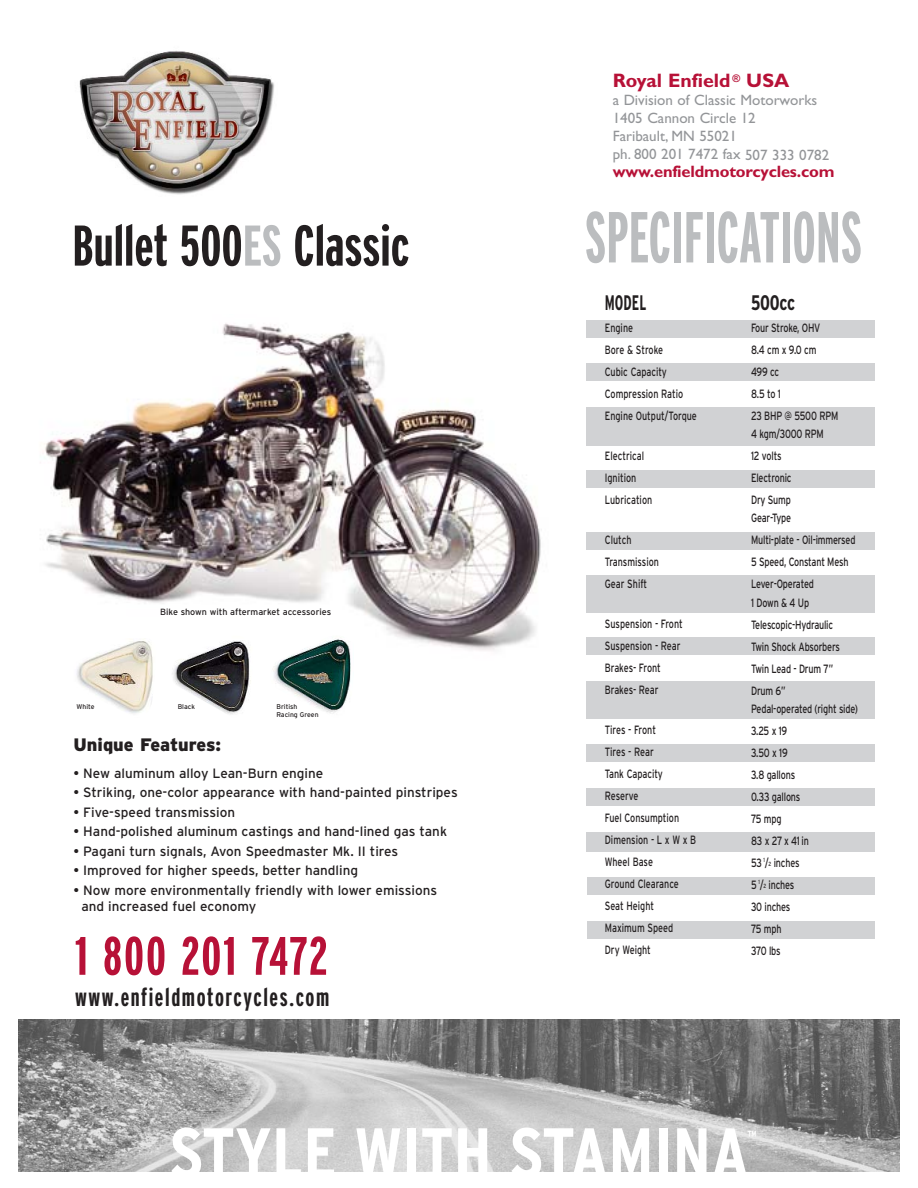
<style>
.page{position:relative;width:918px;height:1188px;background:#fff}
.page>*{position:absolute;margin:0;border:0;box-sizing:border-box;transform-origin:0 0}
.t1{font:700 extra-condensed 72px "Interstate";color:#bbbdbf;scale:.85 1}
.t2{font:700 condensed 70.95px "Interstate";color:#fff}
.t3{font:700 extra-condensed 57.3px "Interstate";color:#231f20}
.t4{font:700 extra-condensed 54px "Interstate";letter-spacing:.03em;color:#b71137}
.t5{font:700 extra-condensed 25.5px "Interstate";letter-spacing:.06em;color:#231f20}
.t6{font:700 condensed 21px "Interstate";letter-spacing:-.01em;color:#231f20;scale:.9 1}
.t7{font:700 condensed 21px "Interstate";letter-spacing:-.01em;color:#231f20;scale:.75 1}
.t8{font:700 19.5px "Gill Sans";color:#b71137}
.t9{font:900 18px "Interstate";color:#231f20}
.t10{font:700 16.5px "Gill Sans";letter-spacing:-.01em;color:#b71137}
.t11{font:15px/17.9px "Gill Sans";color:#939598}
.t12{font:700 condensed 14.4px "Interstate";color:#fff}
.t13{font:13.5px/16.5px "Interstate";color:#231f20}
.t14{font:12px/22px "Interstate";letter-spacing:-.02em;color:#231f20;scale:.75 1}
.t15{font:12px/22px "Interstate";color:#231f20;scale:.75 1}
.t16{font:9px "Interstate";color:#231f20}
.t17{font:6.75px/8.2px "Interstate";color:#231f20}
.s1{color:#bbbdbf}
.s2{font-size:6px}
</style>
<div class="page">
<img style="left:18px;top:1020px;width:882px;height:152px">
<img style="left:79px;top:51px;width:195px;height:144px">
<img style="left:44px;top:323px;width:497px;height:328px">
<div style="left:586px;top:320px;width:288px;height:18px;background:#d1d2d4"></div>
<div style="left:586px;top:363px;width:288px;height:18px;background:#d1d2d4"></div>
<div style="left:586px;top:744px;width:288px;height:18px;background:#d1d2d4"></div>
<div style="left:586px;top:788px;width:288px;height:18px;background:#d1d2d4"></div>
<div style="left:587px;top:877px;width:287px;height:18px;background:#d1d2d4"></div>
<div style="left:587px;top:921px;width:287px;height:18px;background:#d1d2d4"></div>
<div style="left:586px;top:833px;width:288px;height:19px;background:#d1d2d4"></div>
<div style="left:586px;top:470px;width:288px;height:18px;background:#d1d2d4"></div>
<div style="left:586px;top:532px;width:288px;height:18px;background:#d1d2d4"></div>
<div style="left:586px;top:637px;width:288px;height:18px;background:#d1d2d4"></div>
<div style="left:586px;top:681px;width:288px;height:38px;background:#d1d2d4"></div>
<div style="left:586px;top:575px;width:288px;height:38px;background:#d1d2d4"></div>
<div style="left:586px;top:407px;width:288px;height:39px;background:#d1d2d4"></div>
<svg style="left:64px;top:629px;width:93px;height:22px"></svg>
<img style="left:71px;top:639px;width:86px;height:75px">
<svg style="left:164px;top:629px;width:90px;height:22px"></svg>
<img style="left:170px;top:635px;width:83px;height:80px">
<svg style="left:264px;top:629px;width:92px;height:22px"></svg>
<img style="left:270px;top:635px;width:83px;height:78px">
<h3 class="t3" style="left:72px;top:224px;width:339px">Bullet 500<span class="s1">ES</span> Classic</h3>
<p class="t16" style="left:160px;top:609px;width:173px">Bike shown with aftermarket accessories</p>
<p class="t17" style="left:77px;top:703px;width:19px">White</p>
<p class="t17" style="left:178px;top:703px;width:19px">Black</p>
<p class="t17" style="left:276px;top:703px;width:44px">British<br>Racing Green</p>
<h3 class="t9" style="left:74px;top:738px;width:149px">Unique Features:</h3>
<p class="t13" style="left:74px;top:766px;width:251px">• New aluminum alloy Lean-Burn engine</p>
<p class="t13" style="left:74px;top:786px;width:386px">• Striking, one-color appearance with hand-painted pinstripes</p>
<p class="t13" style="left:74px;top:805px;width:163px">• Five-speed transmission</p>
<p class="t13" style="left:74px;top:825px;width:375px">• Hand-polished aluminum castings and hand-lined gas tank</p>
<p class="t13" style="left:74px;top:844px;width:326px">• Pagani turn signals, Avon Speedmaster Mk. II tires</p>
<p class="t13" style="left:74px;top:864px;width:286px">• Improved for higher speeds, better handling</p>
<p class="t13" style="left:82px;top:883px;width:357px;text-indent:-8px">• Now more environmentally friendly with lower emissions and increased fuel economy</p>
<h3 class="t4" style="left:75px;top:935px;width:254px">1 800 201 7472</h3>
<h3 class="t5" style="left:75px;top:987px;width:256px">www.enfieldmotorcycles.com</h3>
<h3 class="t8" style="left:613px;top:74px;width:178px">Royal Enfield <sup>®</sup> USA</h3>
<p class="t11" style="left:613px;top:93px;width:218px">a Division of Classic Motorworks<br>1405 Cannon Circle 12<br>Faribault, MN 55021<br>ph. 800 201 7472 fax 507 333 0782</p>
<h3 class="t10" style="left:613px;top:165px;width:223px">www.enfieldmotorcycles.com</h3>
<h1 class="t1" style="left:585px;top:210px;width:328px">SPECIFICATIONS</h1>
<h3 class="t6" style="left:751px;top:295px;width:51px">500cc</h3>
<p class="t14" style="left:751px;top:318px;width:118px">Four Stroke, OHV<br>8.4 cm x 9.0 cm<br>499 cc<br>8.5 to 1<br>23 BHP @ 5500 RPM</p>
<p class="t14" style="left:751px;top:424px;width:99px">4 kgm/3000 RPM<br>12 volts<br>Electronic<br>Dry Sump</p>
<p class="t14" style="left:751px;top:508px;width:141px">Gear-Type<br>Multi-plate - Oil-immersed<br>5 Speed, Constant Mesh<br>Lever-Operated</p>
<p class="t14" style="left:751px;top:593px;width:120px">1 Down &amp; 4 Up<br>Telescopic-Hydraulic<br>Twin Shock Absorbers<br>Twin Lead - Drum 7”<br>Drum 6”</p>
<p class="t14" style="left:751px;top:699px;width:144px">Pedal-operated (right side)<br>3.25 x 19<br>3.50 x 19<br>3.8 gallons<br>0.33 gallons<br>75 mpg<br>83 x 27 x 41 in<br>53 <sup>1</sup>/<span class="s2">2</span> inches<br>5 <sup>1</sup>/<span class="s2">2</span> inches<br>30 inches<br>75 mph<br>370 lbs</p>
<h3 class="t7" style="left:605px;top:295px;width:57px">MODEL</h3>
<p class="t15" style="left:605px;top:318px;width:124px">Engine<br>Bore &amp; Stroke<br>Cubic Capacity<br>Compression Ratio<br>Engine Output/Torque</p>
<p class="t15" style="left:605px;top:446px;width:65px">Electrical<br>Ignition<br>Lubrication</p>
<p class="t15" style="left:605px;top:530px;width:74px">Clutch<br>Transmission<br>Gear Shift</p>
<p class="t15" style="left:605px;top:614px;width:106px">Suspension - Front<br>Suspension - Rear<br>Brakes- Front<br>Brakes- Rear</p>
<p class="t15" style="left:605px;top:720px;width:123px">Tires - Front<br>Tires - Rear<br>Tank Capacity<br>Reserve<br>Fuel Consumption<br>Dimension - L x W x B<br>Wheel Base<br>Ground Clearance<br>Seat Height<br>Maximum Speed<br>Dry Weight</p>
<h2 class="t2" style="left:170px;top:1126px;width:581px">STYLE WITH STAMINA</h2>
<p class="t12" style="left:748px;top:1131px;width:10px">™</p>
</div>
